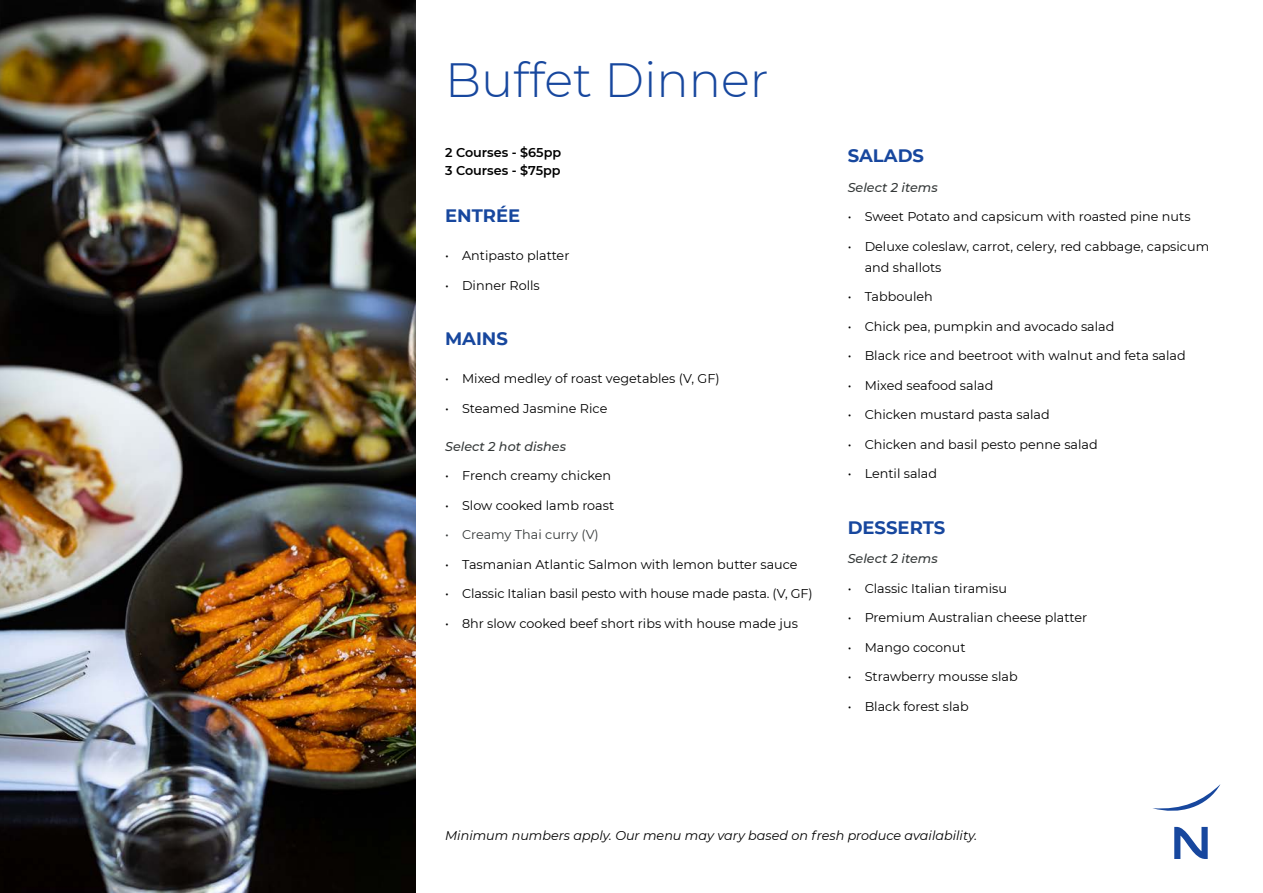
<style>
.page{position:relative;width:1263px;height:893px;background:#fff}
.page>*{position:absolute;margin:0;border:0;box-sizing:border-box;transform-origin:0 0}
.t1{font:300 48px "Montserrat";color:#17479e}
.t2{font:700 18px "Montserrat";color:#17479e}
.t3{font:12.75px/21px "Montserrat";color:#000}
.t4{font:italic 12.75px "Montserrat";color:#000}
.t5{font:italic 500 12.75px "Montserrat";color:#353939}
.t6{font:600 12.75px/18px "Montserrat";color:#000}
.t7{font:12.75px "Montserrat";color:#353939}
</style>
<div class="page">
<img style="left:0;top:0;width:415px;height:893px">
<svg style="left:1153px;top:784px;width:67px;height:27px"></svg>
<svg style="left:1174px;top:827px;width:34px;height:32px"></svg>
<h1 class="t1" style="left:445px;top:48px;width:325px">Buffet Dinner</h1>
<p class="t6" style="left:445px;top:143px;width:118px">2 Courses - $65pp<br>3 Courses - $75pp</p>
<h2 class="t2" style="left:445px;top:203px;width:77px">ENTRÉE</h2>
<p class="t3" style="left:445px;top:245px;width:126px">• Antipasto platter</p>
<p class="t3" style="left:445px;top:274px;width:96px">• Dinner Rolls</p>
<h2 class="t2" style="left:445px;top:326px;width:64px">MAINS</h2>
<p class="t3" style="left:445px;top:368px;width:276px">• Mixed medley of roast vegetables (V, GF)</p>
<p class="t3" style="left:445px;top:397px;width:164px">• Steamed Jasmine Rice</p>
<p class="t5" style="left:445px;top:437px;width:122px">Select 2 hot dishes</p>
<p class="t3" style="left:445px;top:465px;width:168px">• French creamy chicken</p>
<p class="t3" style="left:445px;top:494px;width:171px">• Slow cooked lamb roast</p>
<p class="t7" style="left:445px;top:526px;width:155px">• Creamy Thai curry (V)</p>
<p class="t3" style="left:445px;top:553px;width:354px">• Tasmanian Atlantic Salmon with lemon butter sauce</p>
<p class="t3" style="left:445px;top:583px;width:369px">• Classic Italian basil pesto with house made pasta. (V, GF)</p>
<p class="t3" style="left:445px;top:612px;width:354px">• 8hr slow cooked beef short ribs with house made jus</p>
<h2 class="t2" style="left:848px;top:143px;width:78px">SALADS</h2>
<p class="t5" style="left:848px;top:178px;width:92px">Select 2 items</p>
<p class="t3" style="left:848px;top:206px;width:344px">• Sweet Potato and capsicum with roasted pine nuts</p>
<p class="t3" style="left:865px;top:235px;width:346px;text-indent:-17px">• Deluxe coleslaw, carrot, celery, red cabbage, capsicum and shallots</p>
<p class="t3" style="left:848px;top:286px;width:87px">• Tabbouleh</p>
<p class="t3" style="left:848px;top:315px;width:268px">• Chick pea, pumpkin and avocado salad</p>
<p class="t3" style="left:848px;top:345px;width:340px">• Black rice and beetroot with walnut and feta salad</p>
<p class="t3" style="left:848px;top:374px;width:147px">• Mixed seafood salad</p>
<p class="t3" style="left:848px;top:404px;width:204px">• Chicken mustard pasta salad</p>
<p class="t3" style="left:848px;top:433px;width:252px">• Chicken and basil pesto penne salad</p>
<p class="t3" style="left:848px;top:463px;width:91px">• Lentil salad</p>
<h2 class="t2" style="left:848px;top:514px;width:99px">DESSERTS</h2>
<p class="t5" style="left:848px;top:550px;width:92px">Select 2 items</p>
<p class="t3" style="left:848px;top:577px;width:161px">• Classic Italian tiramisu</p>
<p class="t3" style="left:848px;top:607px;width:241px">• Premium Australian cheese platter</p>
<p class="t3" style="left:848px;top:636px;width:119px">• Mango coconut</p>
<p class="t3" style="left:848px;top:666px;width:172px">• Strawberry mousse slab</p>
<p class="t3" style="left:848px;top:695px;width:123px">• Black forest slab</p>
<p class="t4" style="left:445px;top:827px;width:534px">Minimum numbers apply. Our menu may vary based on fresh produce availability.</p>
</div>
